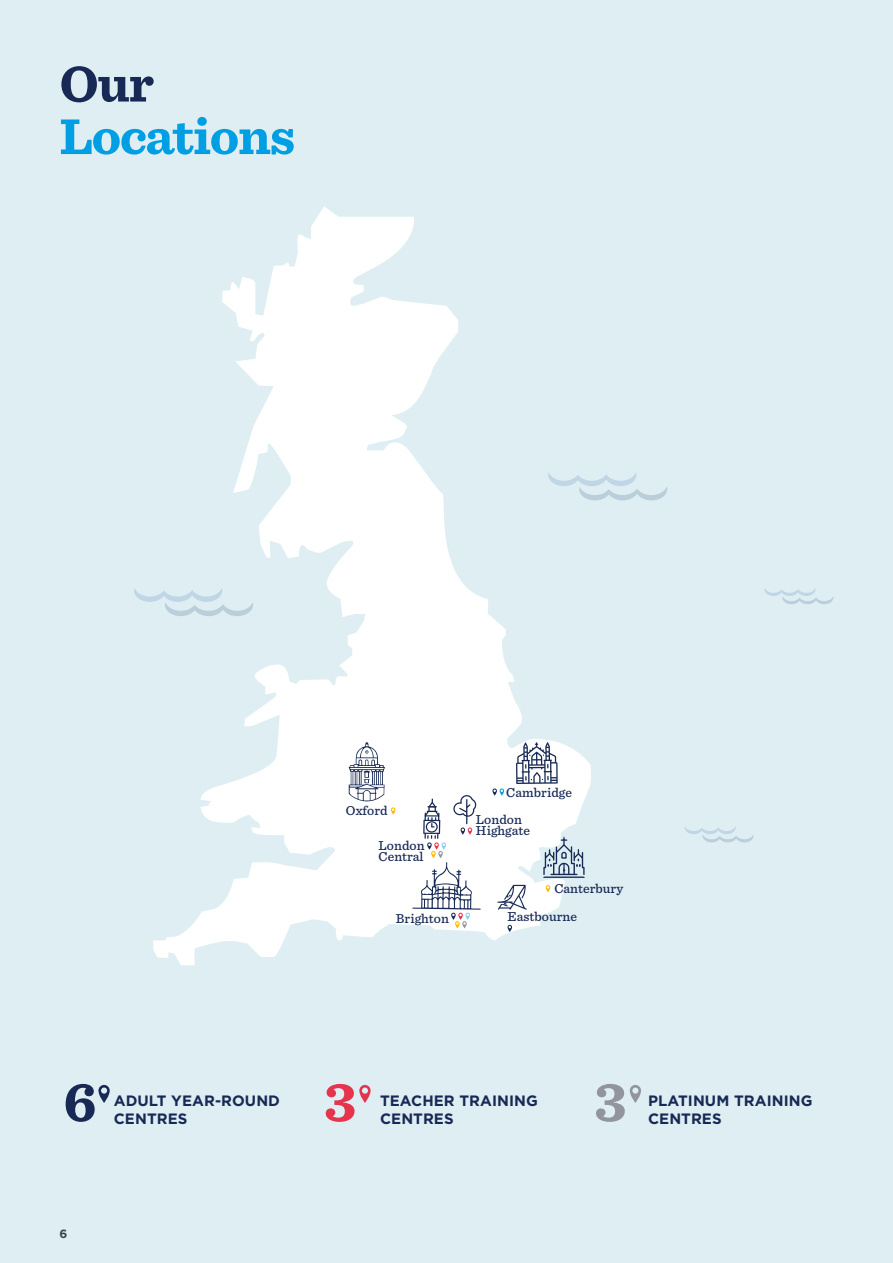
<style>
.page{position:relative;width:893px;height:1263px;background:#deeef3}
.page>*{position:absolute;margin:0;border:0;box-sizing:border-box;transform-origin:0 0}
.t1{font:700 57px "Sentinel";color:#182955}
.t2{font:700 57px "Sentinel";color:#e7344e}
.t3{font:700 57px "Sentinel";color:#92949e}
.t4{font:700 52.5px "Sentinel";letter-spacing:-.025em;color:#009fe3}
.t5{font:700 52.5px "Sentinel";color:#182955}
.t6{font:700 15px/18px "Gotham";letter-spacing:.005em;color:#182955}
.t7{font:500 13.5px/11.2px "Sentinel";letter-spacing:.005em;color:#182955}
.t8{font:700 12px "Gotham";color:#364951}
</style>
<div class="page">
<svg style="left:685px;top:826px;width:69px;height:16px"></svg>
<svg style="left:764px;top:588px;width:69px;height:16px"></svg>
<svg style="left:153px;top:206px;width:438px;height:759px"></svg>
<svg style="left:349px;top:742px;width:36px;height:60px;background:#c1c5d1"></svg>
<svg style="left:543px;top:837px;width:42px;height:41px"></svg>
<svg style="left:134px;top:588px;width:119px;height:28px"></svg>
<svg style="left:548px;top:472px;width:119px;height:28px"></svg>
<svg style="left:497px;top:885px;width:30px;height:25px"></svg>
<svg style="left:98px;top:1085px;width:12px;height:18px"></svg>
<svg style="left:359px;top:1085px;width:12px;height:18px"></svg>
<svg style="left:630px;top:1085px;width:11px;height:18px"></svg>
<svg style="left:508px;top:925px;width:4px;height:7px"></svg>
<svg style="left:516px;top:742px;width:42px;height:42px;background:#acb2c2"></svg>
<svg style="left:492px;top:788px;width:12px;height:8px"></svg>
<svg style="left:546px;top:885px;width:4px;height:7px"></svg>
<svg style="left:391px;top:807px;width:4px;height:8px"></svg>
<svg style="left:412px;top:795px;width:69px;height:133px;background:#e3e4e9"></svg>
<h2 class="t5" style="left:60px;top:43px;width:96px">Our</h2>
<h2 class="t4" style="left:60px;top:95px;width:237px">Locations</h2>
<p class="t7" style="left:346px;top:804px;width:43px">Oxford</p>
<p class="t7" style="left:379px;top:839px;width:48px">London<br>Central</p>
<p class="t7" style="left:396px;top:912px;width:55px">Brighton</p>
<p class="t7" style="left:506px;top:786px;width:67px">Cambridge</p>
<p class="t7" style="left:476px;top:813px;width:56px">London<br>Highgate</p>
<p class="t7" style="left:508px;top:874px;width:117px;line-height:27.5px;text-indent:47px">Canterbury<br>Eastbourne</p>
<h1 class="t1" style="left:63px;top:1057px;width:35px">6</h1>
<p class="t6" style="left:114px;top:1091px;width:168px">ADULT YEAR-ROUND<br>CENTRES</p>
<p class="t6" style="left:380px;top:1092px;width:159px">TEACHER TRAINING<br>CENTRES</p>
<p class="t6" style="left:648px;top:1092px;width:166px">PLATINUM TRAINING</p>
<h1 class="t2" style="left:324px;top:1057px;width:33px">3</h1>
<h1 class="t3" style="left:595px;top:1057px;width:33px">3</h1>
<p class="t6" style="left:648px;top:1110px;width:75px">CENTRES</p>
<p class="t8" style="left:60px;top:1225px;width:9px">6</p>
</div>
